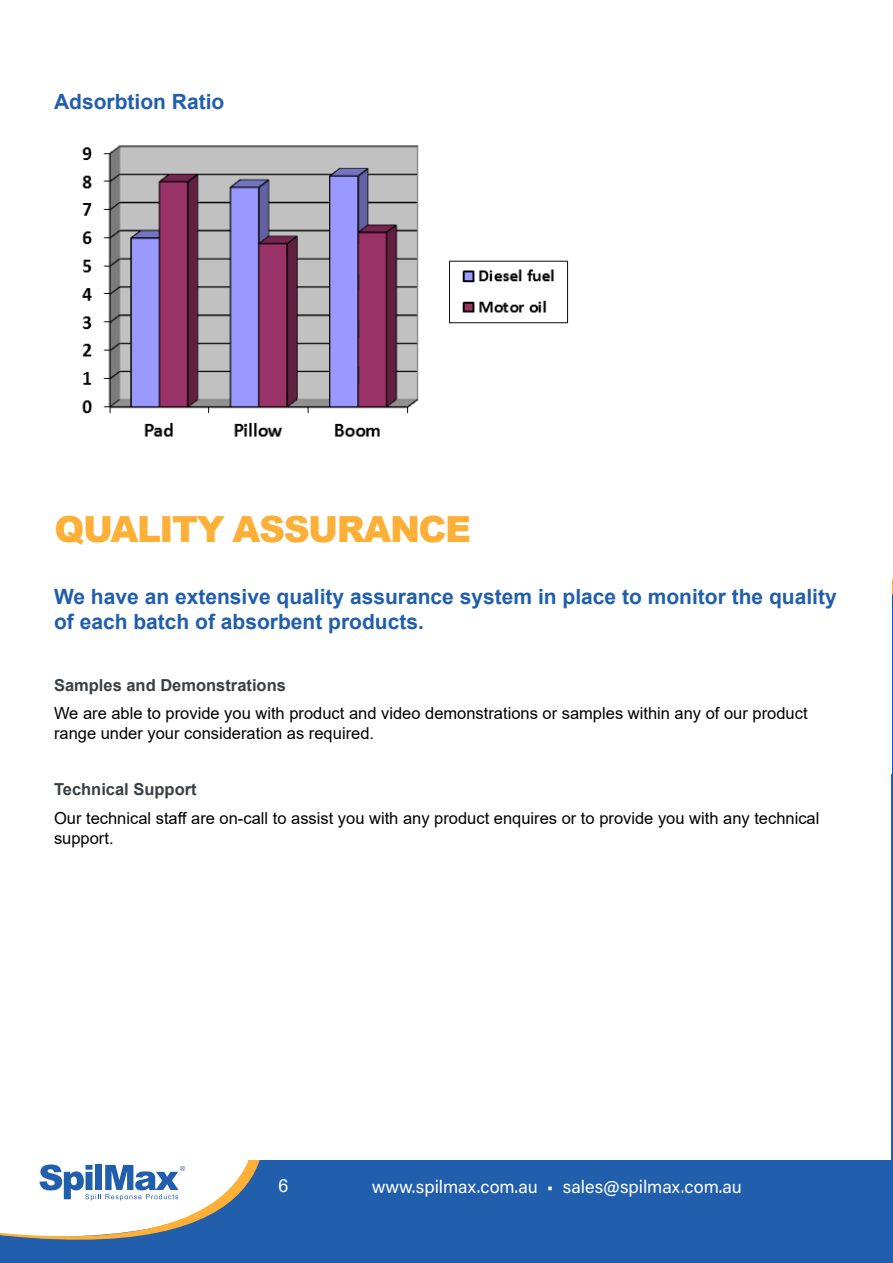
<style>
.page{position:relative;width:893px;height:1263px;background:#fff}
.page>*{position:absolute;margin:0;border:0;box-sizing:border-box;transform-origin:0 0}
.t1{font:900 36px "Arial";letter-spacing:-.04em;color:#fcb038}
.t2{font:700 21px/25.2px "Arial";color:#215eac}
.t3{font:18px "Acumin Pro";color:#fff}
.t4{font:18px "Arial";color:#fff}
.t5{font:16.5px/19.8px "Arial";color:#000}
.t6{font:700 16.5px "Arial";color:#3a3f43}
</style>
<div class="page">
<div style="left:302px;top:1160px;width:552px;height:103px;background:#215eac"></div>
<svg style="left:0;top:1160px;width:302px;height:103px"></svg>
<div style="left:854px;top:1160px;width:37px;height:103px;background:#215eac"></div>
<img style="left:892px;top:577px;width:1px;height:197px">
<hr style="left:891px;top:774px;width:2px;height:489px;background:#215eac">
<img style="left:82px;top:145px;width:487px;height:292px">
<p class="t2" style="left:54px;top:89px;width:172px">Adsorbtion Ratio</p>
<h1 class="t1" style="left:55px;top:502px;width:418px">QUALITY ASSURANCE</h1>
<p class="t2" style="left:54px;top:584px;width:784px">We have an extensive quality assurance system in place to monitor the quality of each batch of absorbent products.</p>
<p class="t6" style="left:54px;top:673px;width:233px">Samples and Demonstrations</p>
<p class="t5" style="left:54px;top:703px;width:755px">We are able to provide you with product and video demonstrations or samples within any of our product range under your consideration as required.</p>
<p class="t6" style="left:54px;top:778px;width:144px">Technical Support</p>
<p class="t5" style="left:54px;top:808px;width:767px">Our technical staff are on-call to assist you with any product enquires or to provide you with any technical support.</p>
<p class="t4" style="left:279px;top:1173px;width:12px">6</p>
<p class="t3" style="left:372px;top:1174px;width:372px">www.spilmax.com.au • sales@spilmax.com.au</p>
</div>
